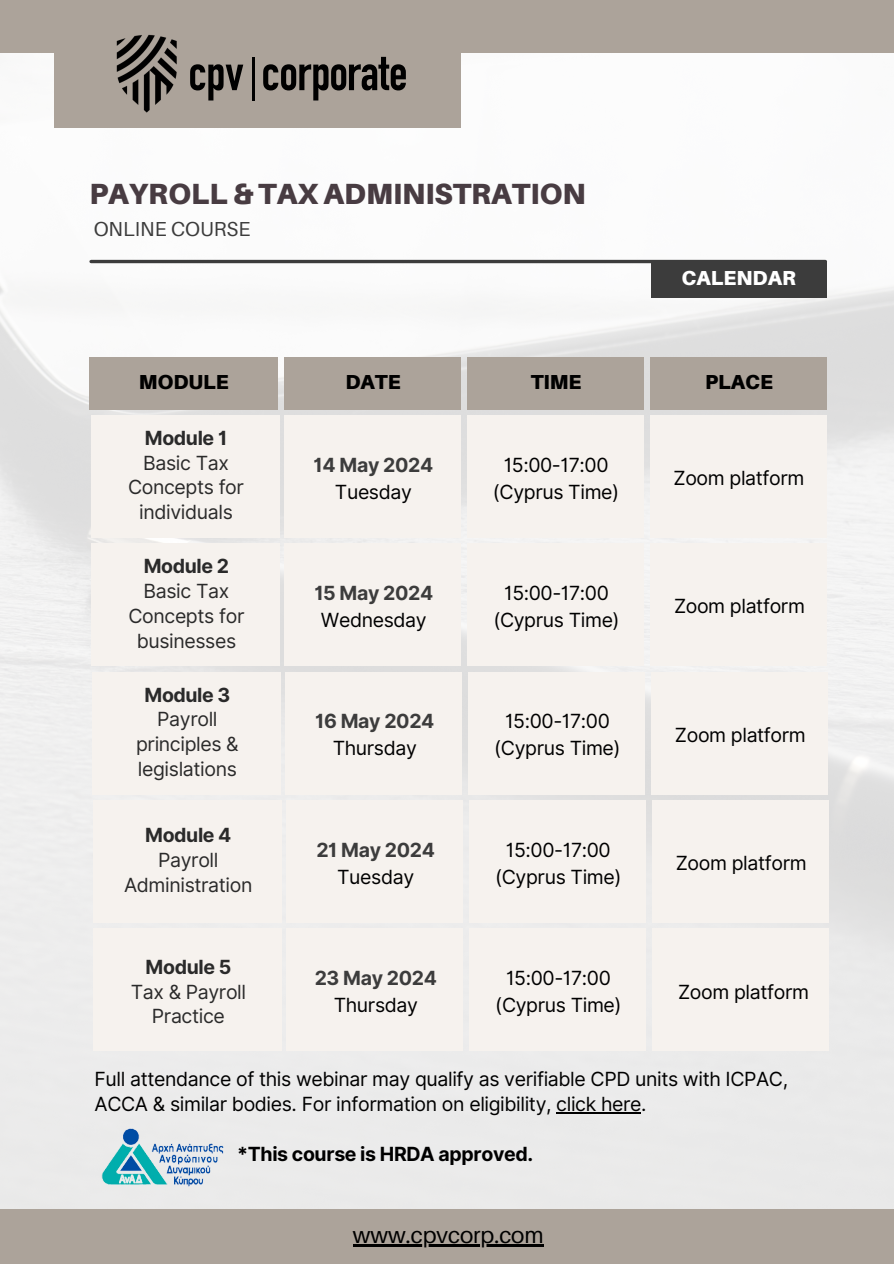
<style>
.page{position:relative;width:894px;height:1264px;background:#fff}
.page>*{position:absolute;margin:0;border:0;box-sizing:border-box;transform-origin:0 0}
.t1{font:900 29.25px "Aileron";color:#483c42}
.t2{font:22.5px "Aileron";color:#000}
.t3{font:900 20.25px "Aileron";color:#000}
.t4{font:20.25px "Aileron";color:#3c3c3c}
.t5{font:900 20.25px "Aileron";color:#fff}
.t6{font:19.5px/24.8px "Inter";letter-spacing:-.02em;color:#000}
.t7{font:19.5px/24.8px "Inter";letter-spacing:-.02em;color:#2a2a2a;text-align:center}
.t8{font:700 19.5px "Inter";letter-spacing:-.02em;color:#3c3c3c}
.t9{font:700 19.5px "Inter";letter-spacing:-.02em;color:#2a2a2a}
.t10{font:700 19.5px "Inter";letter-spacing:-.02em;color:#000}
</style>
<div class="page">
<img style="left:0;top:53px;width:893px;height:1156px">
<div style="left:0;top:0;width:893px;height:53px;background:#aca39a"></div>
<div style="left:54px;top:0;width:406px;height:128px;background:#aca39a"></div>
<div style="left:91px;top:415px;width:188px;height:123px;background:#f6f2ee"></div>
<div style="left:0;top:1209px;width:893px;height:54px;background:#aca39a"></div>
<hr style="left:353px;top:1244px;width:190px;height:2px;background:#000">
<div style="left:650px;top:261px;width:176px;height:37px;background:#3c3c3c"></div>
<hr style="left:91px;top:260px;width:734px;height:3px;background:#3c3c3c">
<div style="left:284px;top:357px;width:176px;height:52px;background:#aca39a"></div>
<div style="left:90px;top:357px;width:188px;height:52px;background:#aca39a"></div>
<div style="left:284px;top:415px;width:176px;height:123px;background:#f6f2ee"></div>
<div style="left:467px;top:357px;width:176px;height:52px;background:#aca39a"></div>
<div style="left:467px;top:415px;width:176px;height:123px;background:#f6f2ee"></div>
<div style="left:650px;top:357px;width:176px;height:52px;background:#aca39a"></div>
<div style="left:650px;top:415px;width:176px;height:123px;background:#f6f2ee"></div>
<svg style="left:190px;top:64px;width:53px;height:36px"></svg>
<svg style="left:263px;top:57px;width:143px;height:43px"></svg>
<hr style="left:252px;top:57px;width:2px;height:43px;background:#000">
<img style="left:116px;top:35px;width:61px;height:77px">
<div style="left:92px;top:543px;width:188px;height:123px;background:#f6f2ee"></div>
<div style="left:284px;top:543px;width:177px;height:123px;background:#f6f2ee"></div>
<div style="left:467px;top:543px;width:177px;height:123px;background:#f6f2ee"></div>
<div style="left:650px;top:543px;width:176px;height:123px;background:#f6f2ee"></div>
<div style="left:93px;top:671px;width:188px;height:123px;background:#f6f2ee"></div>
<div style="left:285px;top:671px;width:177px;height:123px;background:#f6f2ee"></div>
<div style="left:468px;top:671px;width:177px;height:123px;background:#f6f2ee"></div>
<div style="left:651px;top:671px;width:176px;height:123px;background:#f6f2ee"></div>
<div style="left:94px;top:800px;width:187px;height:122px;background:#f6f2ee"></div>
<div style="left:286px;top:800px;width:176px;height:122px;background:#f6f2ee"></div>
<div style="left:469px;top:800px;width:176px;height:122px;background:#f6f2ee"></div>
<div style="left:652px;top:800px;width:176px;height:122px;background:#f6f2ee"></div>
<div style="left:94px;top:928px;width:188px;height:123px;background:#f6f2ee"></div>
<div style="left:286px;top:928px;width:177px;height:123px;background:#f6f2ee"></div>
<div style="left:469px;top:928px;width:177px;height:123px;background:#f6f2ee"></div>
<div style="left:652px;top:928px;width:176px;height:123px;background:#f6f2ee"></div>
<hr style="left:556px;top:1112px;width:85px;height:1px;background:#000">
<img style="left:96px;top:1123px;width:132px;height:67px">
<h1 class="t1" style="left:89px;top:175px;width:498px">PAYROLL &amp; TAX ADMINISTRATION</h1>
<p class="t4" style="left:94px;top:217px;width:158px">ONLINE COURSE</p>
<h2 class="t3" style="left:139px;top:369px;width:92px">MODULE</h2>
<p class="t3" style="left:345px;top:369px;width:57px">DATE</p>
<p class="t9" style="left:145px;top:426px;width:84px">Module 1</p>
<p class="t7" style="left:143px;top:450px;width:87px">Basic Tax</p>
<p class="t7" style="left:128px;top:475px;width:117px">Concepts for individuals</p>
<p class="t9" style="left:144px;top:554px;width:87px">Module 2</p>
<p class="t7" style="left:143px;top:578px;width:87px">Basic Tax</p>
<p class="t7" style="left:128px;top:603px;width:117px">Concepts for businesses</p>
<p class="t9" style="left:144px;top:683px;width:88px">Module 3</p>
<p class="t7" style="left:157px;top:707px;width:62px">Payroll</p>
<p class="t7" style="left:136px;top:731px;width:104px;text-align:left">principles &amp; legislations</p>
<p class="t9" style="left:145px;top:823px;width:88px">Module 4</p>
<p class="t7" style="left:158px;top:847px;width:62px">Payroll</p>
<p class="t7" style="left:124px;top:872px;width:130px">Administration</p>
<p class="t9" style="left:145px;top:955px;width:87px">Module 5</p>
<p class="t7" style="left:131px;top:979px;width:117px">Tax &amp; Payroll<br>Practice</p>
<p class="t8" style="left:313px;top:453px;width:121px">14 May 2024</p>
<p class="t6" style="left:335px;top:479px;width:78px">Tuesday</p>
<p class="t8" style="left:314px;top:581px;width:120px">15 May 2024</p>
<h2 class="t6" style="left:321px;top:607px;width:107px">Wednesday</h2>
<p class="t8" style="left:315px;top:709px;width:121px">16 May 2024</p>
<p class="t6" style="left:332px;top:736px;width:86px">Thursday</p>
<p class="t8" style="left:316px;top:838px;width:120px">21 May 2024</p>
<p class="t6" style="left:337px;top:864px;width:78px">Tuesday</p>
<h2 class="t8" style="left:314px;top:966px;width:124px">23 May 2024</h2>
<p class="t6" style="left:333px;top:992px;width:86px">Thursday</p>
<p class="t3" style="left:530px;top:369px;width:52px">TIME</p>
<p class="t6" style="left:503px;top:452px;width:106px">15:00-17:00</p>
<p class="t6" style="left:493px;top:479px;width:128px">(Cyprus Time)</p>
<p class="t6" style="left:504px;top:580px;width:106px">15:00-17:00</p>
<p class="t6" style="left:493px;top:607px;width:128px">(Cyprus Time)</p>
<p class="t6" style="left:505px;top:709px;width:106px">15:00-17:00</p>
<p class="t6" style="left:494px;top:736px;width:128px">(Cyprus Time)</p>
<p class="t6" style="left:506px;top:837px;width:106px">15:00-17:00</p>
<p class="t6" style="left:495px;top:864px;width:128px">(Cyprus Time)</p>
<p class="t6" style="left:506px;top:965px;width:106px">15:00-17:00</p>
<p class="t6" style="left:495px;top:992px;width:128px">(Cyprus Time)</p>
<h2 class="t5" style="left:681px;top:265px;width:116px">CALENDAR</h2>
<p class="t3" style="left:705px;top:369px;width:69px">PLACE</p>
<p class="t6" style="left:673px;top:465px;width:132px">Zoom platform</p>
<p class="t6" style="left:673px;top:594px;width:132px">Zoom platform</p>
<h2 class="t6" style="left:674px;top:722px;width:132px">Zoom platform</h2>
<p class="t6" style="left:675px;top:850px;width:132px">Zoom platform</p>
<p class="t6" style="left:678px;top:979px;width:132px">Zoom platform</p>
<p class="t6" style="left:95px;top:1066px;width:695px">Full attendance of this webinar may qualify as verifiable CPD units with ICPAC,<br>ACCA &amp; similar bodies. For information on eligibility, click here.</p>
<p class="t10" style="left:237px;top:1141px;width:297px">*This course is HRDA approved.</p>
<h3 class="t2" style="left:353px;top:1221px;width:192px">www.cpvcorp.com</h3>
</div>
